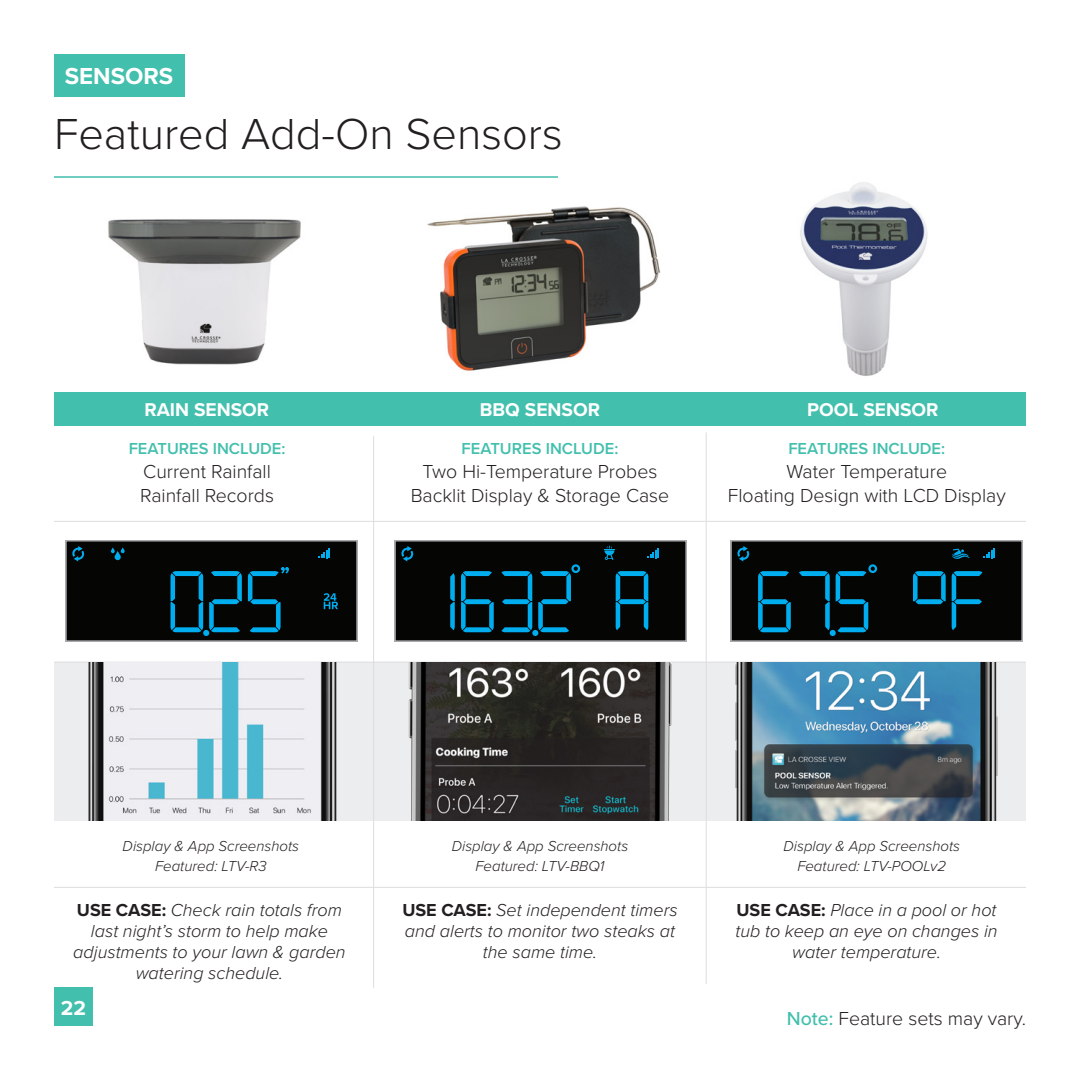
<style>
.page{position:relative;width:1080px;height:1080px;background:#fff}
.page>*{position:absolute;margin:0;border:0;box-sizing:border-box;transform-origin:0 0}
.t1{font:300 45px "Proxima Nova";color:#231f20}
.t2{font:700 24px "Proxima Nova";color:#fff}
.t3{font:700 21px "Proxima Nova";color:#fff}
.t4{font:300 19.5px "Proxima Nova";color:#231f20}
.t5{font:700 19.2px "Proxima Nova";color:#fff}
.t6{font:italic 300 18px/21px "Proxima Nova";color:#231f20;text-align:center}
.t7{font:600 16.5px "Proxima Nova";color:#42bfad}
.t8{font:italic 300 15px "Proxima Nova";color:#231f20}
.s1{font-weight:700;font-style:normal}
.s2{font-weight:500;color:#42bfad}
</style>
<div class="page">
<img style="left:108px;top:219px;width:193px;height:146px">
<div style="left:54px;top:662px;width:972px;height:159px;background:#ebedef"></div>
<div style="left:54px;top:392px;width:328px;height:33px;background:#42bfad"></div>
<div style="left:373px;top:392px;width:334px;height:33px;background:#42bfad"></div>
<div style="left:688px;top:392px;width:338px;height:33px;background:#42bfad"></div>
<hr style="left:373px;top:436px;width:1px;height:552px;background:#dcdddf">
<hr style="left:706px;top:432px;width:1px;height:552px;background:#dcdddf">
<hr style="left:54px;top:887px;width:972px;height:1px;background:#dcdddf">
<hr style="left:54px;top:521px;width:972px;height:1px;background:#dcdddf">
<hr style="left:54px;top:662px;width:972px;height:1px;background:#dcdddf">
<img style="left:427px;top:206px;width:234px;height:165px">
<img style="left:800px;top:182px;width:128px;height:194px">
<img style="left:408px;top:662px;width:264px;height:159px">
<img style="left:736px;top:662px;width:262px;height:159px">
<div style="left:54px;top:988px;width:38px;height:38px;background:#42bfad"></div>
<div style="left:54px;top:54px;width:130px;height:42px;background:#42bfad"></div>
<hr style="left:54px;top:176px;width:504px;height:2px;background:#42bfad">
<img style="left:88px;top:662px;width:249px;height:159px">
<div style="left:66px;top:541px;width:291px;height:100px;background:#050504"></div>
<svg style="left:111px;top:547px;width:14px;height:13px"></svg>
<svg style="left:72px;top:546px;width:12px;height:15px"></svg>
<svg style="left:318px;top:548px;width:12px;height:10px"></svg>
<svg style="left:324px;top:593px;width:14px;height:16px"></svg>
<svg style="left:248px;top:567px;width:41px;height:65px"></svg>
<svg style="left:171px;top:571px;width:71px;height:65px"></svg>
<div style="left:66px;top:541px;width:291px;height:100px;border:2px solid #a8a9ad"></div>
<div style="left:395px;top:541px;width:291px;height:100px;background:#050504"></div>
<svg style="left:604px;top:545px;width:10px;height:15px"></svg>
<svg style="left:401px;top:546px;width:12px;height:15px"></svg>
<svg style="left:616px;top:571px;width:32px;height:59px"></svg>
<svg style="left:461px;top:571px;width:33px;height:61px"></svg>
<svg style="left:450px;top:573px;width:5px;height:57px"></svg>
<svg style="left:647px;top:548px;width:12px;height:10px"></svg>
<svg style="left:571px;top:564px;width:9px;height:9px"></svg>
<svg style="left:501px;top:567px;width:77px;height:69px"></svg>
<div style="left:395px;top:541px;width:291px;height:100px;border:2px solid #a8a9ad"></div>
<div style="left:731px;top:541px;width:291px;height:100px;background:#050504"></div>
<svg style="left:952px;top:549px;width:18px;height:10px"></svg>
<svg style="left:737px;top:546px;width:12px;height:15px"></svg>
<svg style="left:952px;top:571px;width:30px;height:59px"></svg>
<svg style="left:913px;top:571px;width:33px;height:33px"></svg>
<svg style="left:758px;top:571px;width:33px;height:61px"></svg>
<svg style="left:983px;top:548px;width:12px;height:10px"></svg>
<svg style="left:868px;top:564px;width:9px;height:9px"></svg>
<svg style="left:799px;top:567px;width:76px;height:69px"></svg>
<div style="left:731px;top:541px;width:291px;height:100px;border:2px solid #a8a9ad"></div>
<p class="t2" style="left:65px;top:58px;width:110px">SENSORS</p>
<p class="t1" style="left:54px;top:100px;width:510px">Featured Add-On Sensors</p>
<p class="t5" style="left:144px;top:395px;width:126px">RAIN SENSOR</p>
<p class="t5" style="left:480px;top:395px;width:122px">BBQ SENSOR</p>
<p class="t5" style="left:807px;top:395px;width:133px">POOL SENSOR</p>
<p class="t7" style="left:129px;top:437px;width:158px">FEATURES INCLUDE:</p>
<p class="t4" style="left:143px;top:457px;width:129px">Current Rainfall</p>
<p class="t4" style="left:140px;top:481px;width:135px">Rainfall Records</p>
<p class="t7" style="left:462px;top:437px;width:158px">FEATURES INCLUDE:</p>
<p class="t4" style="left:423px;top:457px;width:236px">Two Hi-Temperature Probes</p>
<p class="t4" style="left:411px;top:481px;width:260px">Backlit Display &amp; Storage Case</p>
<p class="t7" style="left:788px;top:437px;width:158px">FEATURES INCLUDE:</p>
<p class="t4" style="left:786px;top:457px;width:162px">Water Temperature</p>
<p class="t4" style="left:728px;top:481px;width:279px">Floating Design with LCD Display</p>
<p class="t8" style="left:123px;top:835px;width:178px">Display &amp; App Screenshots</p>
<p class="t8" style="left:155px;top:855px;width:113px">Featured: LTV-R3</p>
<p class="t6" style="left:73px;top:899px;width:274px"><span class="s1">USE CASE:</span> Check rain totals from last night’s storm to help make adjustments to your lawn &amp; garden</p>
<p class="t6" style="left:136px;top:962px;width:149px">watering schedule.</p>
<p class="t3" style="left:61px;top:992px;width:27px">22</p>
<p class="t8" style="left:452px;top:835px;width:178px">Display &amp; App Screenshots</p>
<p class="t8" style="left:475px;top:855px;width:131px">Featured: LTV-BBQ1</p>
<p class="t8" style="left:784px;top:835px;width:178px">Display &amp; App Screenshots</p>
<p class="t8" style="left:797px;top:855px;width:150px">Featured: LTV-POOLv2</p>
<p class="t6" style="left:402px;top:899px;width:277px"><span class="s1">USE CASE:</span> Set independent timers and alerts to monitor two steaks at the same time.</p>
<p class="t6" style="left:735px;top:899px;width:264px"><span class="s1">USE CASE:</span> Place in a pool or hot tub to keep an eye on changes in water temperature.</p>
<p class="t4" style="left:787px;top:1004px;width:241px"><span class="s2">Note:</span> Feature sets may vary.</p>
</div>
